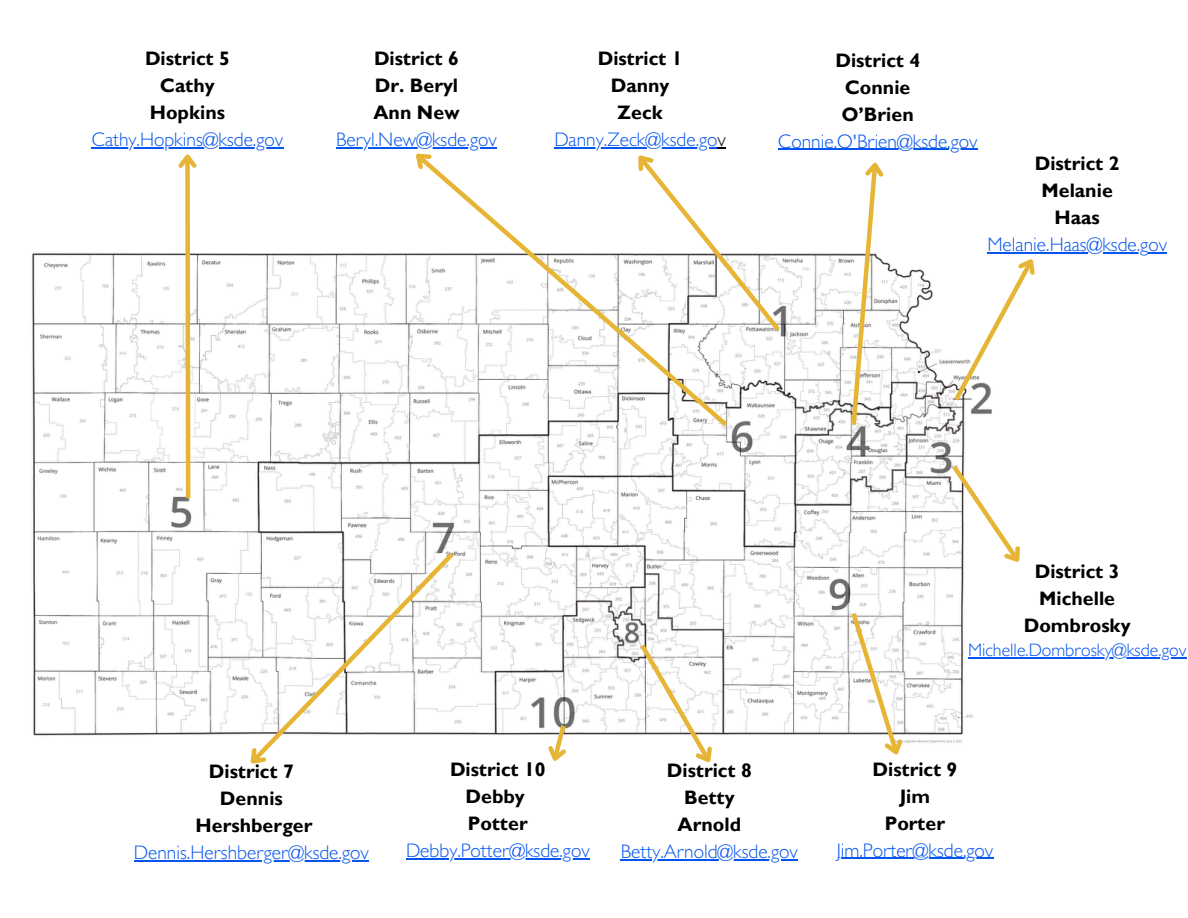
<style>
.page{position:relative;width:1188px;height:918px;background:#fff}
.page>*{position:absolute;margin:0;border:0;box-sizing:border-box;transform-origin:0 0}
.t1{font:300 19.5px/27px "Gill Sans MT Std";color:#0655ef;text-align:center}
.t2{font:700 19.5px/27px "Gill Sans MT Std";color:#000;text-align:center}
.t3{font:300 18px "Gill Sans MT Std";color:#0655ef}
.s1{font-weight:700;color:#000}
.s2{color:#000}
</style>
<div class="page">
<img style="left:32px;top:253px;width:989px;height:490px">
<svg style="left:174px;top:154px;width:27px;height:349px"></svg>
<svg style="left:92px;top:147px;width:13px;height:2px"></svg>
<hr style="left:105px;top:147px;width:178px;height:2px;background:#0655ef">
<svg style="left:247px;top:548px;width:211px;height:196px"></svg>
<svg style="left:238px;top:741px;width:35px;height:23px"></svg>
<hr style="left:134px;top:860px;width:235px;height:1px;background:#0655ef">
<svg style="left:541px;top:720px;width:30px;height:41px"></svg>
<hr style="left:406px;top:858px;width:184px;height:1px;background:#0655ef">
<hr style="left:621px;top:859px;width:177px;height:1px;background:#0655ef">
<svg style="left:636px;top:639px;width:87px;height:124px"></svg>
<svg style="left:848px;top:608px;width:63px;height:147px"></svg>
<hr style="left:837px;top:858px;width:156px;height:1px;background:#0655ef">
<svg style="left:412px;top:170px;width:320px;height:261px"></svg>
<svg style="left:412px;top:153px;width:26px;height:23px"></svg>
<hr style="left:336px;top:147px;width:161px;height:2px;background:#0655ef">
<hr style="left:554px;top:147px;width:164px;height:2px;background:#0655ef">
<svg style="left:626px;top:147px;width:158px;height:189px"></svg>
<svg style="left:849px;top:162px;width:40px;height:267px"></svg>
<hr style="left:778px;top:149px;width:200px;height:1px;background:#0655ef">
<svg style="left:948px;top:461px;width:73px;height:112px"></svg>
<hr style="left:968px;top:658px;width:218px;height:1px;background:#0655ef">
<svg style="left:950px;top:253px;width:85px;height:153px"></svg>
<hr style="left:987px;top:252px;width:161px;height:2px;background:#0655ef">
<svg style="left:1148px;top:252px;width:19px;height:2px"></svg>
<h1 class="t1" style="left:92px;top:48px;width:193px"><span class="s1">District 5<br>Cathy<br>Hopkins<br></span>Cathy.Hopkins@ksde.gov</h1>
<p class="t2" style="left:373px;top:48px;width:88px;text-align:justify">District 6<br>Dr. Beryl Ann New</p>
<p class="t1" style="left:336px;top:129px;width:162px">Beryl.New@ksde.gov</p>
<p class="t2" style="left:598px;top:48px;width:86px">District 1<br>Danny<br>Zeck</p>
<p class="t1" style="left:554px;top:129px;width:173px">Danny.Zeck@ksde.go<span class="s2">v</span></p>
<p class="t2" style="left:835px;top:50px;width:86px">District 4<br>Connie<br>O’Brien</p>
<p class="t1" style="left:778px;top:131px;width:201px">Connie.O'Brien@ksde.gov</p>
<h1 class="t2" style="left:1035px;top:153px;width:86px">District 2<br>Melanie<br>Haas</h1>
<h1 class="t1" style="left:987px;top:234px;width:181px">Melanie.Haas@ksde.gov</h1>
<h1 class="t2" style="left:1024px;top:561px;width:108px">District 3<br>Michelle<br>Dombrosky</h1>
<h1 class="t3" style="left:968px;top:644px;width:220px">Michelle.Dombrosky@ksde.gov</h1>
<h1 class="t2" style="left:196px;top:761px;width:119px">District 7<br>Dennis<br>Hershberger</h1>
<h1 class="t1" style="left:134px;top:842px;width:236px">Dennis.Hershberger@ksde.gov</h1>
<p class="t2" style="left:450px;top:759px;width:97px">District 10<br>Debby<br>Potter</p>
<p class="t1" style="left:406px;top:840px;width:185px">Debby.Potter@ksde.gov</p>
<h1 class="t2" style="left:667px;top:760px;width:86px">District 8<br>Betty<br>Arnold</h1>
<p class="t1" style="left:621px;top:841px;width:179px">Betty.Arnold@ksde.gov</p>
<p class="t2" style="left:873px;top:759px;width:86px">District 9<br>Jim<br>Porter</p>
<p class="t1" style="left:837px;top:840px;width:158px">Jim.Porter@ksde.gov</p>
</div>
